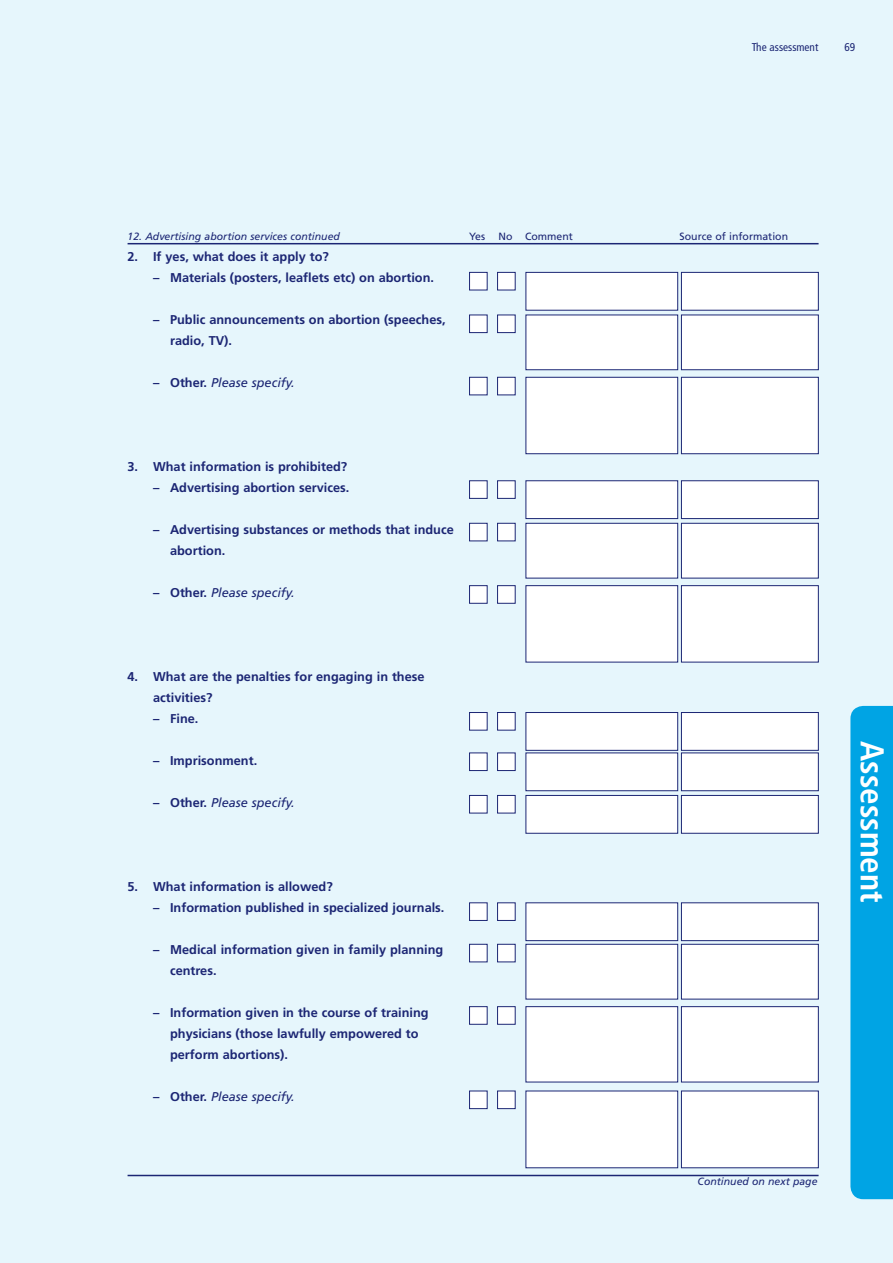
<style>
.page{position:relative;width:893px;height:1263px;background:#e6f6fc}
.page>*{position:absolute;margin:0;border:0;box-sizing:border-box;transform-origin:0 0}
.t1{font:700 condensed 33px "Frutiger";color:#fff}
.t2{font:700 12.75px/21px "Frutiger";color:#1c2674}
.t3{font:italic 12.75px "Frutiger";color:#1c2674}
.t4{font:condensed 11.25px "Frutiger";color:#1c2674}
.t5{font:italic 10.5px "Frutiger";color:#1c2674}
.t6{font:10.5px "Frutiger";color:#1c2674}
.s1{font-weight:700;font-style:normal}
</style>
<div class="page">
<div style="left:850px;top:706px;width:43px;height:493px;background:#00a4e4"></div>
<hr style="left:128px;top:243px;width:691px;height:1px;background:#1c2674">
<div style="left:469px;top:272px;width:18px;height:18px;background:#fff;border:1px solid #1c2674"></div>
<div style="left:497px;top:272px;width:18px;height:18px;background:#fff;border:1px solid #1c2674"></div>
<div style="left:526px;top:272px;width:152px;height:38px;background:#fff;border:1px solid #1c2674"></div>
<div style="left:681px;top:272px;width:138px;height:38px;background:#fff;border:1px solid #1c2674"></div>
<div style="left:469px;top:315px;width:18px;height:18px;background:#fff;border:1px solid #1c2674"></div>
<div style="left:497px;top:315px;width:18px;height:18px;background:#fff;border:1px solid #1c2674"></div>
<div style="left:526px;top:315px;width:152px;height:55px;background:#fff;border:1px solid #1c2674"></div>
<div style="left:681px;top:315px;width:138px;height:55px;background:#fff;border:1px solid #1c2674"></div>
<div style="left:469px;top:377px;width:18px;height:18px;background:#fff;border:1px solid #1c2674"></div>
<div style="left:497px;top:377px;width:18px;height:18px;background:#fff;border:1px solid #1c2674"></div>
<div style="left:526px;top:377px;width:152px;height:77px;background:#fff;border:1px solid #1c2674"></div>
<div style="left:681px;top:377px;width:138px;height:77px;background:#fff;border:1px solid #1c2674"></div>
<div style="left:469px;top:480px;width:18px;height:19px;background:#fff;border:1px solid #1c2674"></div>
<div style="left:497px;top:480px;width:18px;height:19px;background:#fff;border:1px solid #1c2674"></div>
<div style="left:526px;top:480px;width:152px;height:39px;background:#fff;border:1px solid #1c2674"></div>
<div style="left:681px;top:480px;width:138px;height:39px;background:#fff;border:1px solid #1c2674"></div>
<div style="left:469px;top:523px;width:18px;height:18px;background:#fff;border:1px solid #1c2674"></div>
<div style="left:497px;top:523px;width:18px;height:18px;background:#fff;border:1px solid #1c2674"></div>
<div style="left:526px;top:523px;width:152px;height:55px;background:#fff;border:1px solid #1c2674"></div>
<div style="left:681px;top:523px;width:138px;height:55px;background:#fff;border:1px solid #1c2674"></div>
<div style="left:469px;top:585px;width:18px;height:18px;background:#fff;border:1px solid #1c2674"></div>
<div style="left:497px;top:585px;width:18px;height:18px;background:#fff;border:1px solid #1c2674"></div>
<div style="left:526px;top:585px;width:152px;height:77px;background:#fff;border:1px solid #1c2674"></div>
<div style="left:681px;top:585px;width:138px;height:77px;background:#fff;border:1px solid #1c2674"></div>
<div style="left:469px;top:712px;width:18px;height:18px;background:#fff;border:1px solid #1c2674"></div>
<div style="left:497px;top:712px;width:18px;height:18px;background:#fff;border:1px solid #1c2674"></div>
<div style="left:526px;top:712px;width:152px;height:38px;background:#fff;border:1px solid #1c2674"></div>
<div style="left:681px;top:712px;width:138px;height:38px;background:#fff;border:1px solid #1c2674"></div>
<div style="left:469px;top:753px;width:18px;height:18px;background:#fff;border:1px solid #1c2674"></div>
<div style="left:497px;top:753px;width:18px;height:18px;background:#fff;border:1px solid #1c2674"></div>
<div style="left:526px;top:753px;width:152px;height:38px;background:#fff;border:1px solid #1c2674"></div>
<div style="left:681px;top:753px;width:138px;height:38px;background:#fff;border:1px solid #1c2674"></div>
<div style="left:469px;top:795px;width:18px;height:18px;background:#fff;border:1px solid #1c2674"></div>
<div style="left:497px;top:795px;width:18px;height:18px;background:#fff;border:1px solid #1c2674"></div>
<div style="left:526px;top:795px;width:152px;height:38px;background:#fff;border:1px solid #1c2674"></div>
<div style="left:681px;top:795px;width:138px;height:38px;background:#fff;border:1px solid #1c2674"></div>
<div style="left:469px;top:902px;width:18px;height:19px;background:#fff;border:1px solid #1c2674"></div>
<div style="left:497px;top:902px;width:18px;height:19px;background:#fff;border:1px solid #1c2674"></div>
<div style="left:526px;top:902px;width:152px;height:39px;background:#fff;border:1px solid #1c2674"></div>
<div style="left:681px;top:902px;width:138px;height:39px;background:#fff;border:1px solid #1c2674"></div>
<div style="left:469px;top:944px;width:18px;height:18px;background:#fff;border:1px solid #1c2674"></div>
<div style="left:497px;top:944px;width:18px;height:18px;background:#fff;border:1px solid #1c2674"></div>
<div style="left:526px;top:944px;width:152px;height:55px;background:#fff;border:1px solid #1c2674"></div>
<div style="left:681px;top:944px;width:138px;height:55px;background:#fff;border:1px solid #1c2674"></div>
<div style="left:469px;top:1006px;width:18px;height:18px;background:#fff;border:1px solid #1c2674"></div>
<div style="left:497px;top:1006px;width:18px;height:18px;background:#fff;border:1px solid #1c2674"></div>
<div style="left:526px;top:1006px;width:152px;height:76px;background:#fff;border:1px solid #1c2674"></div>
<div style="left:681px;top:1006px;width:138px;height:76px;background:#fff;border:1px solid #1c2674"></div>
<div style="left:469px;top:1091px;width:18px;height:18px;background:#fff;border:1px solid #1c2674"></div>
<div style="left:497px;top:1091px;width:18px;height:18px;background:#fff;border:1px solid #1c2674"></div>
<div style="left:526px;top:1091px;width:152px;height:77px;background:#fff"></div>
<div style="left:681px;top:1091px;width:138px;height:77px;background:#fff;border:1px solid #1c2674"></div>
<hr style="left:128px;top:1175px;width:691px;height:1px;background:#1c2674">
<p class="t4" style="left:752px;top:41px;width:68px">The assessment</p>
<p class="t4" style="left:844px;top:41px;width:12px">69</p>
<p class="t5" style="left:128px;top:231px;width:214px">12. Advertising abortion services continued</p>
<p class="t6" style="left:469px;top:230px;width:18px">Yes</p>
<p class="t6" style="left:499px;top:230px;width:76px">No Comment</p>
<p class="t6" style="left:680px;top:230px;width:110px">Source of information</p>
<p class="t2" style="left:128px;top:246px;width:203px">2. If yes, what does it apply to?</p>
<p class="t2" style="left:153px;top:267px;width:282px">– Materials (posters, leaflets etc) on abortion.</p>
<p class="t2" style="left:170px;top:309px;width:277px;text-indent:-17px">– Public announcements on abortion (speeches, radio, TV).</p>
<p class="t3" style="left:153px;top:375px;width:143px"><span class="s1">– Other.</span> Please specify.</p>
<p class="t2" style="left:128px;top:456px;width:221px">3. What information is prohibited?</p>
<p class="t2" style="left:153px;top:477px;width:198px">– Advertising abortion services.</p>
<p class="t2" style="left:170px;top:519px;width:285px;text-indent:-17px">– Advertising substances or methods that induce abortion.</p>
<p class="t3" style="left:153px;top:585px;width:143px"><span class="s1">– Other.</span> Please specify.</p>
<p class="t2" style="left:153px;top:666px;width:273px;text-indent:-26px">4. What are the penalties for engaging in these activities?</p>
<p class="t2" style="left:153px;top:708px;width:47px">– Fine.</p>
<p class="t2" style="left:153px;top:750px;width:106px">– Imprisonment.</p>
<p class="t3" style="left:153px;top:795px;width:143px"><span class="s1">– Other.</span> Please specify.</p>
<p class="t2" style="left:128px;top:876px;width:207px">5. What information is allowed?</p>
<p class="t2" style="left:153px;top:897px;width:293px">– Information published in specialized journals.</p>
<p class="t2" style="left:170px;top:939px;width:275px;text-indent:-17px">– Medical information given in family planning centres.</p>
<p class="t2" style="left:170px;top:1002px;width:260px;text-indent:-17px">– Information given in the course of training physicians (those lawfully empowered to perform abortions).</p>
<p class="t3" style="left:153px;top:1089px;width:143px"><span class="s1">– Other.</span> Please specify.</p>
<h1 class="t1" style="left:892px;top:741px;width:163px;rotate:90deg">Assessment</h1>
<p class="t5" style="left:698px;top:1176px;width:121px">Continued on next page</p>
</div>
